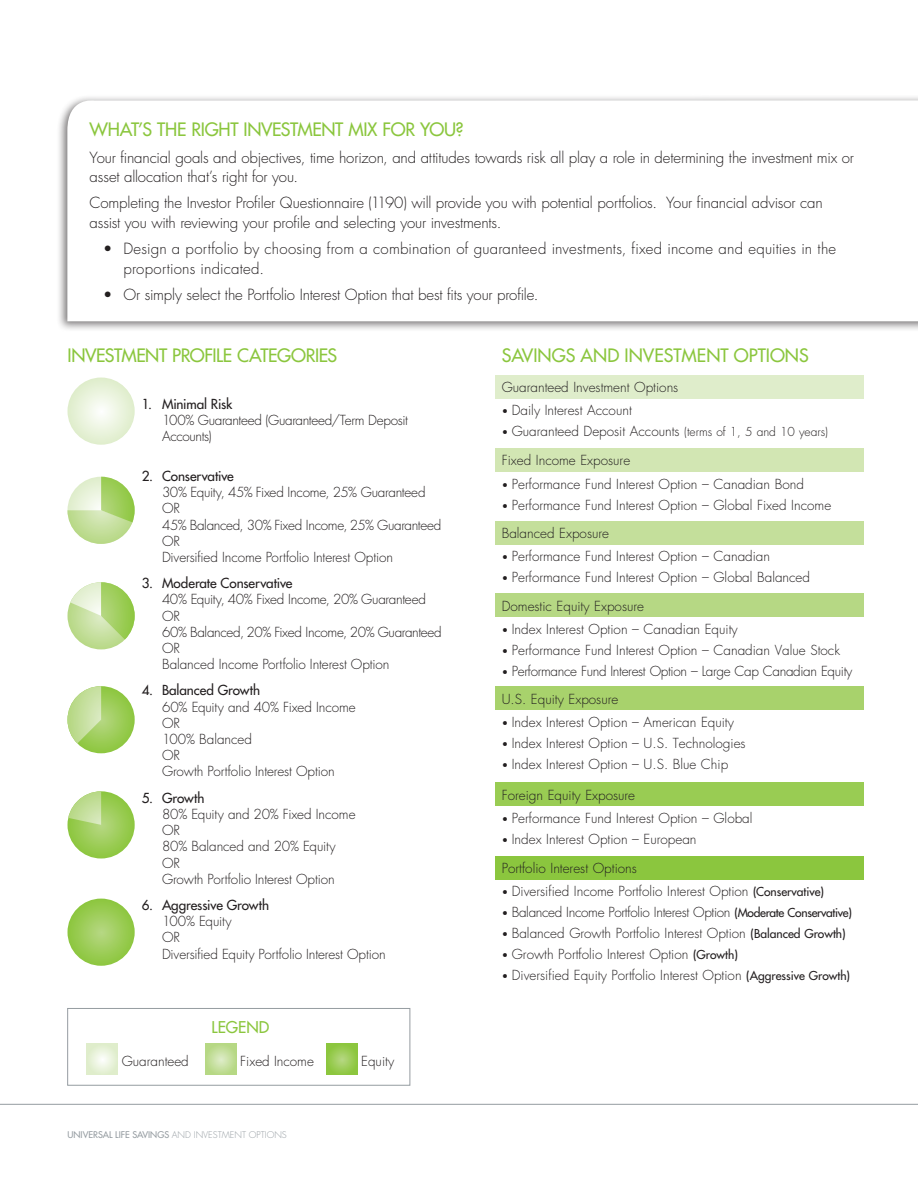
<style>
.page{position:relative;width:918px;height:1188px;background:#fff}
.page>*{position:absolute;margin:0;border:0;box-sizing:border-box;transform-origin:0 0}
.t1{font:500 18px "Futura Std";letter-spacing:-.015em;color:#8bc63e}
.t2{font:500 15.75px "Futura Std";color:#8bc63e}
.t3{font:300 15px/19.5px "Futura Std";letter-spacing:-.005em;color:#231f20}
.t4{font:300 15px/19.5px "Futura Std";letter-spacing:.015em;color:#231f20}
.t5{font:300 13.5px/16.2px "Futura Std";color:#231f20}
.t6{font:300 13.5px/28px "Futura Std";letter-spacing:-.025em;color:#231f20}
.t7{font:500 13.5px "Futura Std";letter-spacing:-.005em;color:#231f20}
.t8{font:500 9px "Futura Std";color:#959ca1}
.s1{font-weight:300}
.s2{font-size:10.5px}
.s3{font-size:12px}
.s4{font-weight:500;font-size:12px}
</style>
<div class="page">
<div style="left:56px;top:94px;width:862px;height:238px;background:#231f20;opacity:.6"></div>
<svg style="left:67px;top:96px;width:851px;height:225px"></svg>
<svg style="left:87px;top:1044px;width:31px;height:31px"></svg>
<svg style="left:205px;top:1044px;width:31px;height:31px"></svg>
<svg style="left:326px;top:1044px;width:31px;height:31px"></svg>
<div style="left:68px;top:1008px;width:342px;height:77px;border:1px solid #959ca1"></div>
<svg style="left:496px;top:398px;width:368px;height:482px"></svg>
<div style="left:496px;top:375px;width:368px;height:23px;background:#dfedcb"></div>
<div style="left:496px;top:448px;width:368px;height:23px;background:#d2e6b3"></div>
<div style="left:496px;top:521px;width:368px;height:23px;background:#c4df9b"></div>
<div style="left:496px;top:594px;width:368px;height:23px;background:#b6d884"></div>
<div style="left:496px;top:687px;width:368px;height:23px;background:#a8d26c"></div>
<div style="left:496px;top:783px;width:368px;height:23px;background:#99cc53"></div>
<div style="left:496px;top:856px;width:368px;height:23px;background:#8bc63e"></div>
<hr style="left:0;top:1104px;width:918px;height:1px;background:#959ca1">
<svg style="left:68px;top:378px;width:67px;height:67px;background:#e9f2db"></svg>
<svg style="left:68px;top:899px;width:67px;height:67px;background:#9bcc56"></svg>
<div style="left:68px;top:582px;width:67px;height:67px;background:#bbda8d;border-radius:34px"></div>
<svg style="left:70px;top:582px;width:65px;height:58px"></svg>
<svg style="left:68px;top:686px;width:67px;height:67px;background:#9bcc56"></svg>
<svg style="left:68px;top:686px;width:33px;height:57px;background:#c8e1a2"></svg>
<svg style="left:68px;top:791px;width:67px;height:68px;background:#9ccd58"></svg>
<svg style="left:68px;top:791px;width:33px;height:34px"></svg>
<svg style="left:68px;top:477px;width:67px;height:67px"></svg>
<h1 class="t1" style="left:90px;top:119px;width:376px">WHAT’S THE RIGHT INVESTMENT MIX FOR YOU?</h1>
<p class="t3" style="left:90px;top:148px;width:766px">Your financial goals and objectives, time horizon, and attitudes towards risk all play a role in determining the investment mix or asset allocation that’s right for you.</p>
<p class="t3" style="left:90px;top:194px;width:735px">Completing the Investor Profiler Questionnaire (1190) will provide you with potential portfolios. Your financial advisor can assist you with reviewing your profile and selecting your investments.</p>
<p class="t4" style="left:123px;top:239px;width:714px;text-indent:-20px">• Design a portfolio by choosing from a combination of guaranteed investments, fixed income and equities in the proportions indicated.</p>
<p class="t3" style="left:103px;top:285px;width:437px">• Or simply select the Portfolio Interest Option that best fits your profile.</p>
<h1 class="t1" style="left:68px;top:344px;width:271px">INVESTMENT PROFILE CATEGORIES</h1>
<p class="t7" style="left:142px;top:395px;width:92px">1. Minimal Risk</p>
<p class="t6" style="left:162px;top:412px;width:247px;line-height:16.2px">100% Guaranteed (Guaranteed/Term Deposit<br>Accounts)</p>
<p class="t7" style="left:142px;top:468px;width:94px">2. Conservative</p>
<p class="t5" style="left:162px;top:485px;width:281px">30% Equity, 45% Fixed Income, 25% Guaranteed<br>OR<br>45% Balanced, 30% Fixed Income, 25% Guaranteed<br>OR<br>Diversified Income Portfolio Interest Option</p>
<p class="t7" style="left:142px;top:575px;width:152px">3. Moderate Conservative</p>
<p class="t5" style="left:162px;top:592px;width:281px">40% Equity, 40% Fixed Income, 20% Guaranteed<br>OR<br>60% Balanced, 20% Fixed Income, 20% Guaranteed<br>OR<br>Balanced Income Portfolio Interest Option</p>
<p class="t7" style="left:142px;top:682px;width:120px">4. Balanced Growth</p>
<p class="t5" style="left:162px;top:699px;width:195px">60% Equity and 40% Fixed Income<br>OR<br>100% Balanced<br>OR<br>Growth Portfolio Interest Option</p>
<p class="t7" style="left:142px;top:789px;width:64px">5. Growth</p>
<p class="t5" style="left:162px;top:806px;width:195px">80% Equity and 20% Fixed Income<br>OR<br>80% Balanced and 20% Equity<br>OR<br>Growth Portfolio Interest Option</p>
<p class="t7" style="left:142px;top:897px;width:129px">6. Aggressive Growth</p>
<p class="t5" style="left:162px;top:914px;width:225px">100% Equity<br>OR<br>Diversified Equity Portfolio Interest Option</p>
<p class="t2" style="left:212px;top:1017px;width:59px">LEGEND</p>
<p class="t5" style="left:122px;top:1053px;width:69px">Guaranteed</p>
<p class="t5" style="left:240px;top:1053px;width:75px">Fixed Income</p>
<p class="t5" style="left:361px;top:1053px;width:34px">Equity</p>
<p class="t8" style="left:68px;top:1129px;width:221px">UNIVERSAL LIFE SAVINGS <span class="s1">AND INVESTMENT OPTIONS</span></p>
<h1 class="t1" style="left:502px;top:344px;width:309px">SAVINGS AND INVESTMENT OPTIONS</h1>
<p class="t5" style="left:502px;top:380px;width:178px">Guaranteed Investment Options</p>
<p class="t5" style="left:502px;top:403px;width:132px"><span class="s2">•</span> Daily Interest Account</p>
<p class="t5" style="left:502px;top:417px;width:328px;line-height:29px"><span class="s2">•</span> Guaranteed Deposit Accounts <span class="s3">(terms of 1, 5 and 10 years)<br></span>Fixed Income Exposure</p>
<p class="t5" style="left:502px;top:476px;width:304px"><span class="s2">•</span> Performance Fund Interest Option – Canadian Bond</p>
<p class="t5" style="left:502px;top:491px;width:331px;line-height:28.7px"><span class="s2">•</span> Performance Fund Interest Option – Global Fixed Income<br>Balanced Exposure</p>
<p class="t5" style="left:502px;top:549px;width:270px"><span class="s2">•</span> Performance Fund Interest Option – Canadian</p>
<p class="t5" style="left:502px;top:564px;width:310px;line-height:28.3px"><span class="s2">•</span> Performance Fund Interest Option – Global Balanced<br>Domestic Equity Exposure</p>
<p class="t5" style="left:502px;top:621px;width:238px"><span class="s2">•</span> Index Interest Option – Canadian Equity</p>
<p class="t5" style="left:502px;top:642px;width:340px"><span class="s2">•</span> Performance Fund Interest Option – Canadian Value Stock</p>
<p class="t6" style="left:502px;top:657px;width:352px"><span class="s2">•</span> Performance Fund Interest Option – Large Cap Canadian Equity<br>U.S. Equity Exposure</p>
<p class="t5" style="left:502px;top:715px;width:234px"><span class="s2">•</span> Index Interest Option – American Equity</p>
<p class="t5" style="left:502px;top:736px;width:245px"><span class="s2">•</span> Index Interest Option – U.S. Technologies</p>
<p class="t5" style="left:502px;top:757px;width:228px"><span class="s2">•</span> Index Interest Option – U.S. Blue Chip</p>
<p class="t5" style="left:502px;top:787px;width:135px">Foreign Equity Exposure</p>
<p class="t5" style="left:502px;top:811px;width:252px"><span class="s2">•</span> Performance Fund Interest Option – Global</p>
<p class="t5" style="left:502px;top:825px;width:196px;line-height:29px"><span class="s2">•</span> Index Interest Option – European<br>Portfolio Interest Options</p>
<p class="t5" style="left:502px;top:884px;width:324px"><span class="s2">•</span> Diversified Income Portfolio Interest Option <span class="s4">(Conservative)</span></p>
<p class="t6" style="left:502px;top:899px;width:352px"><span class="s2">•</span> Balanced Income Portfolio Interest Option <span class="s4">(Moderate Conservative)</span></p>
<p class="t5" style="left:502px;top:926px;width:345px"><span class="s2">•</span> Balanced Growth Portfolio Interest Option <span class="s4">(Balanced Growth)</span></p>
<p class="t5" style="left:502px;top:947px;width:238px"><span class="s2">•</span> Growth Portfolio Interest Option <span class="s4">(Growth)</span></p>
<p class="t5" style="left:502px;top:968px;width:350px"><span class="s2">•</span> Diversified Equity Portfolio Interest Option <span class="s4">(Aggressive Growth)</span></p>
</div>
